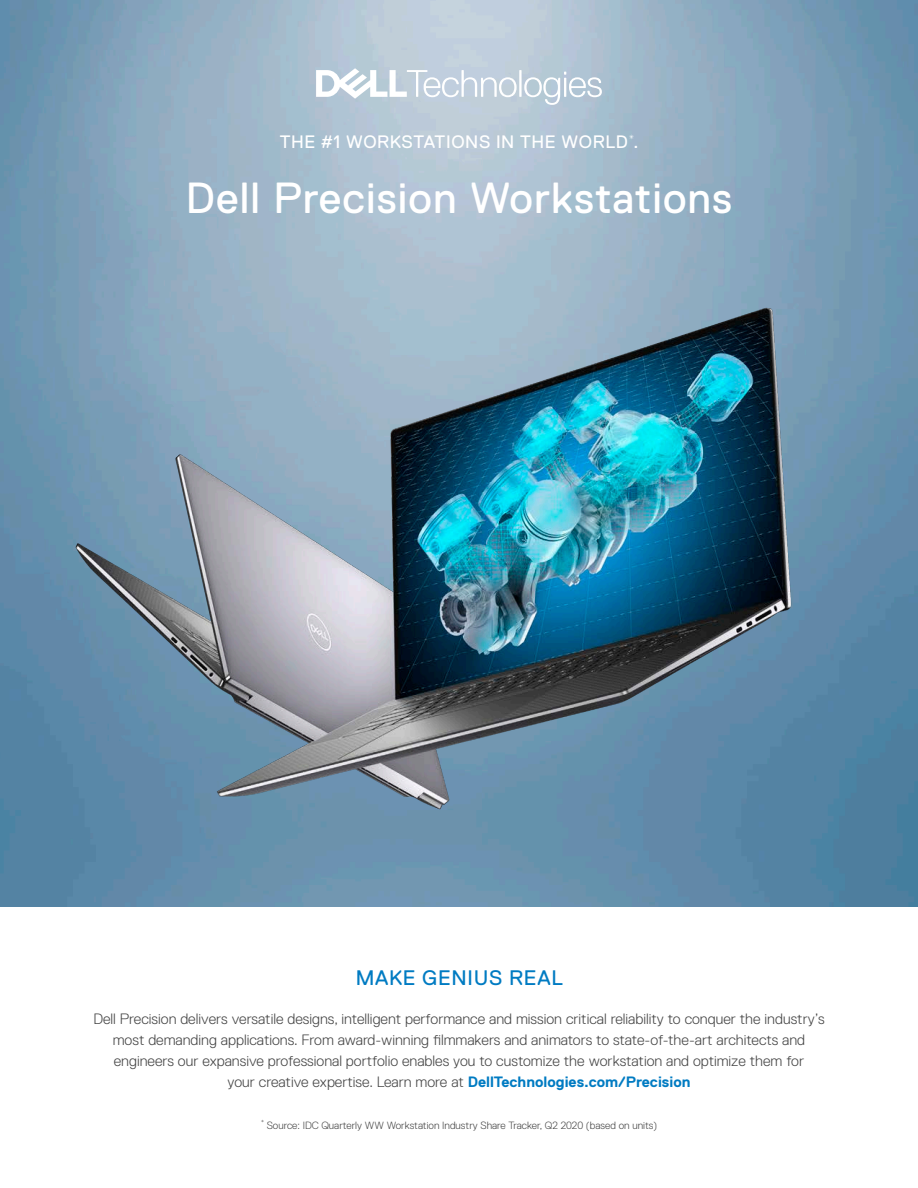
<style>
.page{position:relative;width:918px;height:1188px;background:#fff}
.page>*{position:absolute;margin:0;border:0;box-sizing:border-box;transform-origin:0 0}
.t1{font:43.5px "Dell Replica";letter-spacing:.025em;color:#fff}
.t2{font:21px "Dell Replica";letter-spacing:.035em;color:#007bc2}
.t3{font:18px "Dell Replica";letter-spacing:.035em;color:#fff}
.t4{font:300 15px/21px "Dell Replica";color:#444;text-align:center}
.t5{font:300 10.5px "Dell Replica";color:#444}
.t6{font:300 6.15px "Dell Replica";color:#444}
.s1{font-weight:700;color:#007bc2}
</style>
<div class="page">
<img style="left:0;top:0;width:918px;height:907px">
<img style="left:11px;top:259px;width:829px;height:595px">
<svg style="left:316px;top:68px;width:286px;height:37px"></svg>
<p class="t3" style="left:280px;top:132px;width:360px">THE #1 WORKSTATIONS IN THE WORLD<sup>*</sup>.</p>
<h1 class="t1" style="left:186px;top:174px;width:548px">Dell Precision Workstations</h1>
<h2 class="t2" style="left:356px;top:966px;width:208px">MAKE GENIUS REAL</h2>
<p class="t4" style="left:93px;top:1009px;width:733px">Dell Precision delivers versatile designs, intelligent performance and mission critical reliability to conquer the industry’s most demanding applications. From award-winning filmmakers and animators to state-of-the-art architects and engineers our expansive professional portfolio enables you to customize the workstation and optimize them for<br>your creative expertise. Learn more at <span class="s1">DellTechnologies.com/Precision</span></p>
<p class="t6" style="left:261px;top:1118px;width:5px">*</p>
<p class="t5" style="left:267px;top:1119px;width:392px">Source: IDC Quarterly WW Workstation Industry Share Tracker, Q2 2020 (based on units)</p>
</div>
